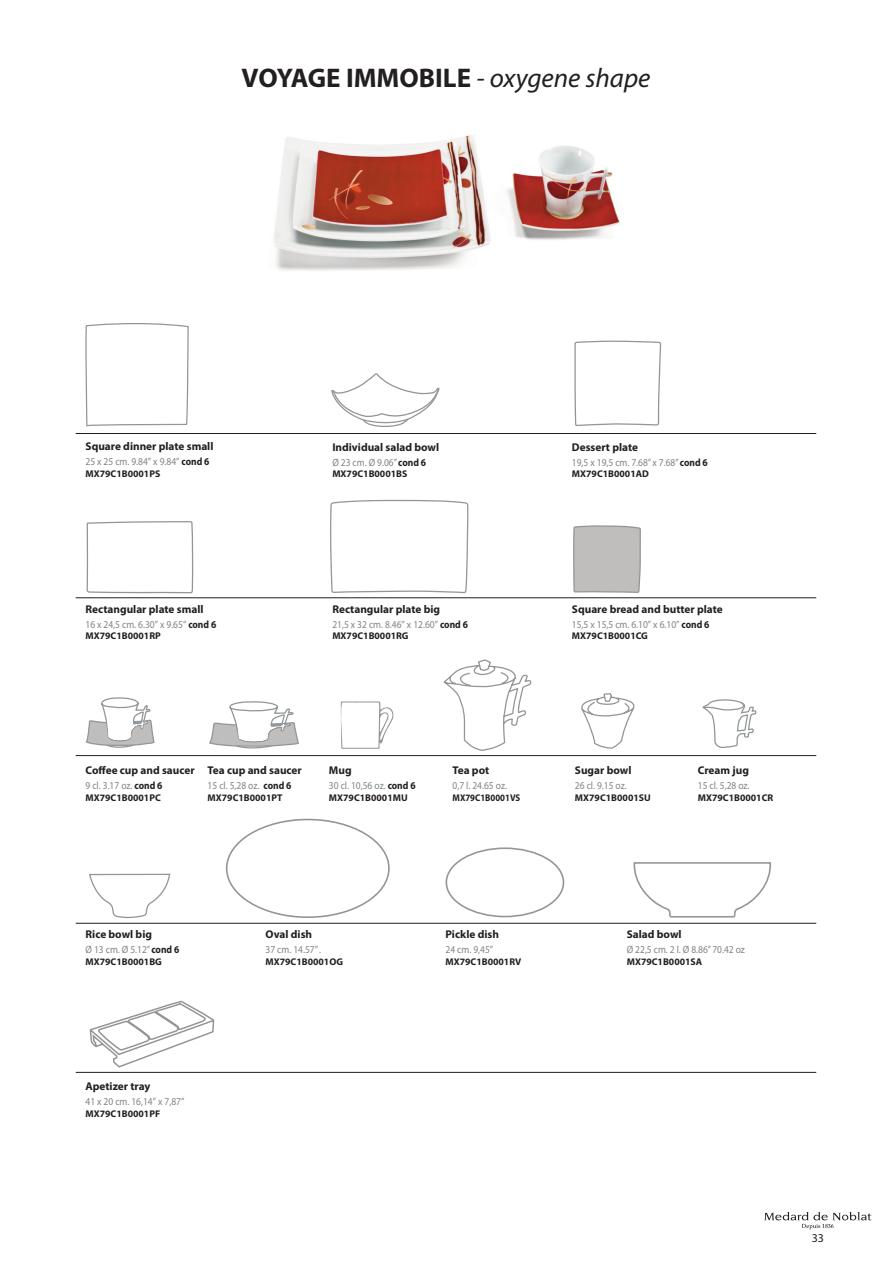
<style>
.page{position:relative;width:892px;height:1262px;background:#fff}
.page>*{position:absolute;margin:0;border:0;box-sizing:border-box;transform-origin:0 0}
.t1{font:700 27px "Myriad Pro";color:#231f20}
.t2{font:12px "Myriad Pro";color:#231f20}
.t3{font:700 11.25px "Myriad Pro";color:#231f20}
.t4{font:10.5px "Myriad Pro";color:#808285;scale:.9 1}
.t5{font:700 9.75px "Myriad Pro";color:#231f20}
.t6{font:700 9.75px "Myriad Pro";color:#231f20;scale:.9 1}
.s1{font-weight:400;font-style:italic}
.s2{font-weight:700;color:#231f20}
</style>
<div class="page">
<svg style="left:764px;top:1211px;width:107px;height:18px"></svg>
<img style="left:273px;top:135px;width:347px;height:136px">
<hr style="left:76px;top:433px;width:739px;height:1px;background:#231f20">
<hr style="left:76px;top:597px;width:739px;height:1px;background:#231f20">
<hr style="left:76px;top:755px;width:739px;height:1px;background:#231f20">
<hr style="left:76px;top:922px;width:739px;height:1px;background:#231f20">
<hr style="left:76px;top:1071px;width:739px;height:1px;background:#231f20">
<svg style="left:85px;top:323px;width:104px;height:104px"></svg>
<svg style="left:331px;top:373px;width:109px;height:54px"></svg>
<svg style="left:574px;top:340px;width:87px;height:86px"></svg>
<svg style="left:86px;top:521px;width:108px;height:73px"></svg>
<svg style="left:330px;top:499px;width:139px;height:94px"></svg>
<svg style="left:573px;top:525px;width:68px;height:68px"></svg>
<svg style="left:85px;top:697px;width:70px;height:51px"></svg>
<svg style="left:209px;top:701px;width:90px;height:48px"></svg>
<svg style="left:340px;top:701px;width:53px;height:47px"></svg>
<svg style="left:443px;top:659px;width:89px;height:91px"></svg>
<svg style="left:580px;top:693px;width:56px;height:64px"></svg>
<svg style="left:702px;top:699px;width:55px;height:49px"></svg>
<svg style="left:89px;top:873px;width:82px;height:45px"></svg>
<div style="left:226px;top:818px;width:163px;height:99px;border:2px solid #939698;border-radius:50%"></div>
<div style="left:445px;top:847px;width:119px;height:70px;border:2px solid #939698;border-radius:50%"></div>
<svg style="left:633px;top:862px;width:138px;height:56px"></svg>
<svg style="left:89px;top:1000px;width:126px;height:73px"></svg>
<h1 class="t1" style="left:241px;top:63px;width:410px">VOYAG E IMMOBILE <span class="s1">- oxygene shape</span></h1>
<p class="t3" style="left:85px;top:440px;width:129px">Square dinner plate small</p>
<p class="t4" style="left:85px;top:456px;width:139px">25 x 25 cm. 9.84” x 9.84” <span class="s2">cond 6</span></p>
<p class="t5" style="left:85px;top:468px;width:76px">MX79C1B0001PS</p>
<p class="t3" style="left:332px;top:440px;width:108px">Individual salad bowl</p>
<p class="t4" style="left:332px;top:456px;width:106px">Ø 23 cm. Ø 9.06” <span class="s2">cond 6</span></p>
<p class="t5" style="left:332px;top:468px;width:76px">MX79C1B0001BS</p>
<p class="t3" style="left:571px;top:440px;width:68px">Dessert plate</p>
<p class="t4" style="left:571px;top:456px;width:152px">19,5 x 19,5 cm. 7.68” x 7.68” <span class="s2">cond 6</span></p>
<p class="t5" style="left:571px;top:468px;width:78px">MX79C1B0001AD</p>
<p class="t3" style="left:85px;top:602px;width:119px">Rectangular plate small</p>
<p class="t4" style="left:85px;top:618px;width:147px">16 x 24,5 cm. 6.30” x 9.65” <span class="s2">cond 6</span></p>
<p class="t5" style="left:85px;top:630px;width:77px">MX79C1B0001RP</p>
<p class="t3" style="left:332px;top:602px;width:109px">Rectangular plate big</p>
<p class="t4" style="left:332px;top:618px;width:152px">21,5 x 32 cm. 8.46” x 12.60” <span class="s2">cond 6</span></p>
<p class="t5" style="left:332px;top:630px;width:77px">MX79C1B0001RG</p>
<p class="t3" style="left:571px;top:602px;width:152px">Square bread and butter plate</p>
<p class="t4" style="left:571px;top:618px;width:154px">15,5 x 15,5 cm. 6.10” x 6.10” <span class="s2">cond 6</span></p>
<p class="t5" style="left:571px;top:630px;width:77px">MX79C1B0001CG</p>
<p class="t3" style="left:85px;top:764px;width:111px">Coffee cup and saucer</p>
<p class="t4" style="left:85px;top:779px;width:87px">9 cl. 3.17 oz. <span class="s2">cond 6</span></p>
<p class="t5" style="left:85px;top:792px;width:77px">MX79C1B0001PC</p>
<p class="t3" style="left:207px;top:764px;width:96px">Tea cup and saucer</p>
<p class="t4" style="left:207px;top:779px;width:95px">15 cl. 5,28 oz. <span class="s2">cond 6</span></p>
<p class="t5" style="left:207px;top:792px;width:76px">MX79C1B0001PT</p>
<p class="t3" style="left:329px;top:764px;width:24px">Mug</p>
<p class="t4" style="left:329px;top:779px;width:98px">30 cl. 10,56 oz. <span class="s2">cond 6</span></p>
<p class="t5" style="left:329px;top:792px;width:80px">MX79C1B0001MU</p>
<p class="t3" style="left:452px;top:764px;width:38px">Tea pot</p>
<p class="t4" style="left:452px;top:779px;width:62px">0,7 l. 24.65 oz.</p>
<p class="t6" style="left:452px;top:792px;width:77px">MX79C1B0001VS</p>
<p class="t3" style="left:574px;top:764px;width:58px">Sugar bowl</p>
<p class="t4" style="left:574px;top:779px;width:59px">26 cl. 9.15 oz.</p>
<p class="t5" style="left:574px;top:792px;width:77px">MX79C1B0001SU</p>
<p class="t3" style="left:697px;top:764px;width:53px">Cream jug</p>
<p class="t4" style="left:697px;top:779px;width:59px">15 cl. 5,28 oz.</p>
<p class="t5" style="left:697px;top:792px;width:77px">MX79C1B0001CR</p>
<p class="t3" style="left:85px;top:927px;width:68px">Rice bowl big</p>
<p class="t4" style="left:85px;top:943px;width:106px">Ø 13 cm. Ø 5.12” <span class="s2">cond 6</span></p>
<p class="t5" style="left:85px;top:955px;width:77px">MX79C1B0001BG</p>
<p class="t3" style="left:85px;top:1079px;width:66px">Apetizer tray</p>
<p class="t4" style="left:85px;top:1095px;width:111px">41 x 20 cm. 16,14” x 7,87”</p>
<p class="t5" style="left:85px;top:1107px;width:76px">MX79C1B0001PF</p>
<p class="t3" style="left:265px;top:927px;width:48px">Oval dish</p>
<p class="t4" style="left:265px;top:943px;width:63px">37 cm. 14.57” .</p>
<p class="t5" style="left:265px;top:955px;width:72px">MX79C1B0001OG</p>
<p class="t3" style="left:445px;top:927px;width:55px">Pickle dish</p>
<p class="t4" style="left:445px;top:943px;width:54px">24 cm. 9,45”</p>
<p class="t5" style="left:445px;top:955px;width:77px">MX79C1B0001RV</p>
<p class="t3" style="left:626px;top:927px;width:56px">Salad bowl</p>
<p class="t4" style="left:626px;top:943px;width:133px">Ø 22,5 cm. 2 l. Ø 8.86’’ 70.42 oz</p>
<p class="t5" style="left:626px;top:955px;width:77px">MX79C1B0001SA</p>
<p class="t2" style="left:811px;top:1230px;width:14px">33</p>
</div>
